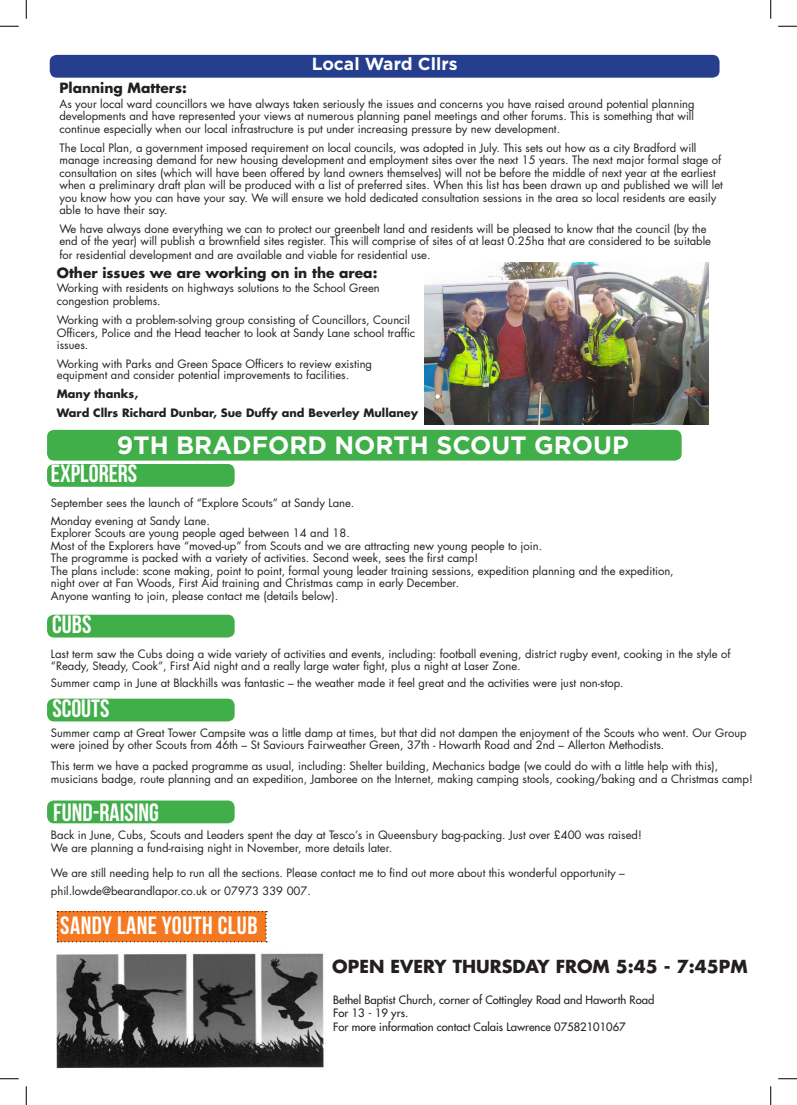
<style>
.page{position:relative;width:797px;height:1105px;background:#fff}
.page>*{position:absolute;margin:0;border:0;box-sizing:border-box;transform-origin:0 0}
.t1{font:25px "Bebas Neue";color:#fff}
.t2{font:700 25px "Gotham";color:#fff}
.t3{font:25px "Bebas Neue";letter-spacing:.02em;color:#fff}
.t4{font:700 17.5px "Futura Std";color:#231f20}
.t5{font:700 17.5px "Gotham";color:#fff}
.t6{font:700 13.75px "Futura Std";color:#231f20}
.t7{font:11.25px/12.5px "Futura Std";color:#231f20}
.t8{font:500 11.25px "Futura Std";color:#231f20}
.t9{font:700 11.25px "Futura Std";color:#231f20}
</style>
<div class="page">
<div style="left:47px;top:464px;width:188px;height:23px;background:#40ae49;border-radius:7px"></div>
<div style="left:50px;top:55px;width:669px;height:23px;background:#253f8e;border-radius:7px"></div>
<img style="left:424px;top:263px;width:284px;height:161px">
<div style="left:47px;top:430px;width:634px;height:31px;background:#40ae49;border-radius:7px"></div>
<div style="left:47px;top:615px;width:188px;height:22px;background:#40ae49;border-radius:7px"></div>
<div style="left:47px;top:800px;width:188px;height:23px;background:#40ae49;border-radius:7px"></div>
<div style="left:47px;top:699px;width:188px;height:22px;background:#40ae49;border-radius:7px"></div>
<div style="left:57px;top:911px;width:210px;height:31px;background:#f47921"></div>
<img style="left:57px;top:953px;width:267px;height:116px">
<svg style="left:0;top:25px;width:19px;height:2px"></svg>
<svg style="left:778px;top:25px;width:19px;height:2px"></svg>
<svg style="left:0;top:1078px;width:19px;height:1px"></svg>
<svg style="left:778px;top:1078px;width:19px;height:1px"></svg>
<svg style="left:25px;top:0;width:2px;height:19px"></svg>
<svg style="left:25px;top:1086px;width:2px;height:19px"></svg>
<svg style="left:770px;top:0;width:1px;height:19px"></svg>
<svg style="left:770px;top:1086px;width:1px;height:19px"></svg>
<p class="t5" style="left:312px;top:54px;width:147px">Local Ward Cllrs</p>
<p class="t6" style="left:59px;top:79px;width:129px">Planning Matters:</p>
<p class="t7" style="left:59px;top:98px;width:636px">As your local ward councillors we have always taken seriously the issues and concerns you have raised around potential planning developments and have represented your views at numerous planning panel meetings and other forums. This is something that will</p>
<p class="t7" style="left:59px;top:123px;width:502px">continue especially when our local infrastructure is put under increasing pressure by new development.</p>
<p class="t7" style="left:59px;top:141px;width:665px">The Local Plan, a government imposed requirement on local councils, was adopted in July. This sets out how as a city Bradford will manage increasing demand for new housing development and employment sites over the next 15 years. The next major formal stage of consultation on sites (which will have been offered by land owners themselves) will not be before the middle of next year at the earliest when a preliminary draft plan will be produced with a list of preferred sites. When this list has been drawn up and published we will let you know how you can have your say. We will ensure we hold dedicated consultation sessions in the area so local residents are easily able to have their say.</p>
<p class="t7" style="left:59px;top:222px;width:653px;line-height:13px">We have always done everything we can to protect our greenbelt land and residents will be pleased to know that the council (by the end of the year) will publish a brownfield sites register. This will comprise of sites of at least 0.25ha that are considered to be suitable for residential development and are available and viable for residential use.</p>
<p class="t6" style="left:57px;top:263px;width:322px">Other issues we are working on in the area:</p>
<p class="t7" style="left:57px;top:281px;width:324px;line-height:13.8px">Working with residents on highways solutions to the School Green congestion problems.</p>
<p class="t7" style="left:57px;top:314px;width:360px">Working with a problem-solving group consisting of Councillors, Council<br>Officers, Police and the Head teacher to look at Sandy Lane school traffic issues.</p>
<p class="t7" style="left:57px;top:358px;width:317px;line-height:11.2px">Working with Parks and Green Space Officers to review existing equipment and consider potential improvements to facilities.</p>
<p class="t9" style="left:57px;top:386px;width:83px">Many thanks,</p>
<p class="t9" style="left:57px;top:405px;width:363px">Ward Cllrs Richard Dunbar, Sue Duffy and Beverley Mullaney</p>
<p class="t2" style="left:117px;top:431px;width:513px">9TH BRADFORD NORTH SCOUT GROUP</p>
<p class="t1" style="left:51px;top:460px;width:88px">EXPLORERS</p>
<p class="t7" style="left:51px;top:497px;width:305px">September sees the launch of “Explore Scouts” at Sandy Lane.</p>
<p class="t7" style="left:51px;top:514px;width:160px">Monday evening at Sandy Lane.</p>
<p class="t7" style="left:51px;top:527px;width:300px">Explorer Scouts are young people aged between 14 and 18.</p>
<p class="t7" style="left:51px;top:539px;width:493px">Most of the Explorers have “moved-up” from Scouts and we are attracting new young people to join.</p>
<p class="t7" style="left:51px;top:552px;width:429px">The programme is packed with a variety of activities. Second week, sees the first camp!</p>
<p class="t7" style="left:51px;top:564px;width:624px">The plans include: scone making, point to point, formal young leader training sessions, expedition planning and the expedition, night over at Fan Woods, First Aid training and Christmas camp in early December.</p>
<p class="t7" style="left:51px;top:589px;width:289px">Anyone wanting to join, please contact me (details below).</p>
<p class="t1" style="left:52px;top:611px;width:41px">CUBS</p>
<p class="t7" style="left:51px;top:648px;width:681px">Last term saw the Cubs doing a wide variety of activities and events, including: football evening, district rugby event, cooking in the style of “Ready, Steady, Cook”, First Aid night and a really large water fight, plus a night at Laser Zone.</p>
<p class="t7" style="left:51px;top:676px;width:574px">Summer camp in June at Blackhills was fantastic – the weather made it feel great and the activities were just non-stop.</p>
<p class="t7" style="left:51px;top:726px;width:697px">Summer camp at Great Tower Campsite was a little damp at times, but that did not dampen the enjoyment of the Scouts who went. Our Group were joined by other Scouts from 46th – St Saviours Fairweather Green, 37th - Howarth Road and 2nd – Allerton Methodists.</p>
<p class="t7" style="left:51px;top:760px;width:703px">This term we have a packed programme as usual, including: Shelter building, Mechanics badge (we could do with a little help with this), musicians badge, route planning and an expedition, Jamboree on the Internet, making camping stools, cooking/baking and a Christmas camp!</p>
<p class="t1" style="left:52px;top:695px;width:59px">SCOUTS</p>
<p class="t1" style="left:53px;top:799px;width:107px">FUND-RAISING</p>
<p class="t7" style="left:51px;top:829px;width:592px">Back in June, Cubs, Scouts and Leaders spent the day at Tesco’s in Queensbury bag-packing. Just over £400 was raised!</p>
<p class="t7" style="left:51px;top:841px;width:343px">We are planning a fund-raising night in November, more details later.</p>
<p class="t7" style="left:51px;top:866px;width:575px">We are still needing help to run all the sections. Please contact me to find out more about this wonderful opportunity –</p>
<p class="t7" style="left:51px;top:885px;width:261px">phil.lowde@bearandlapor.co.uk or 07973 339 007.</p>
<p class="t3" style="left:60px;top:912px;width:199px">SANDY LANE YOUTH CLUB</p>
<p class="t4" style="left:332px;top:954px;width:417px">OPEN EVERY THURSDAY FROM 5:45 - 7:45PM</p>
<p class="t8" style="left:333px;top:992px;width:323px">Bethel Baptist Church, corner of Cottingley Road and Haworth Road</p>
<p class="t8" style="left:333px;top:1006px;width:77px">For 13 - 19 yrs.</p>
<p class="t8" style="left:333px;top:1019px;width:294px">For more information contact Calais Lawrence 07582101067</p>
</div>
